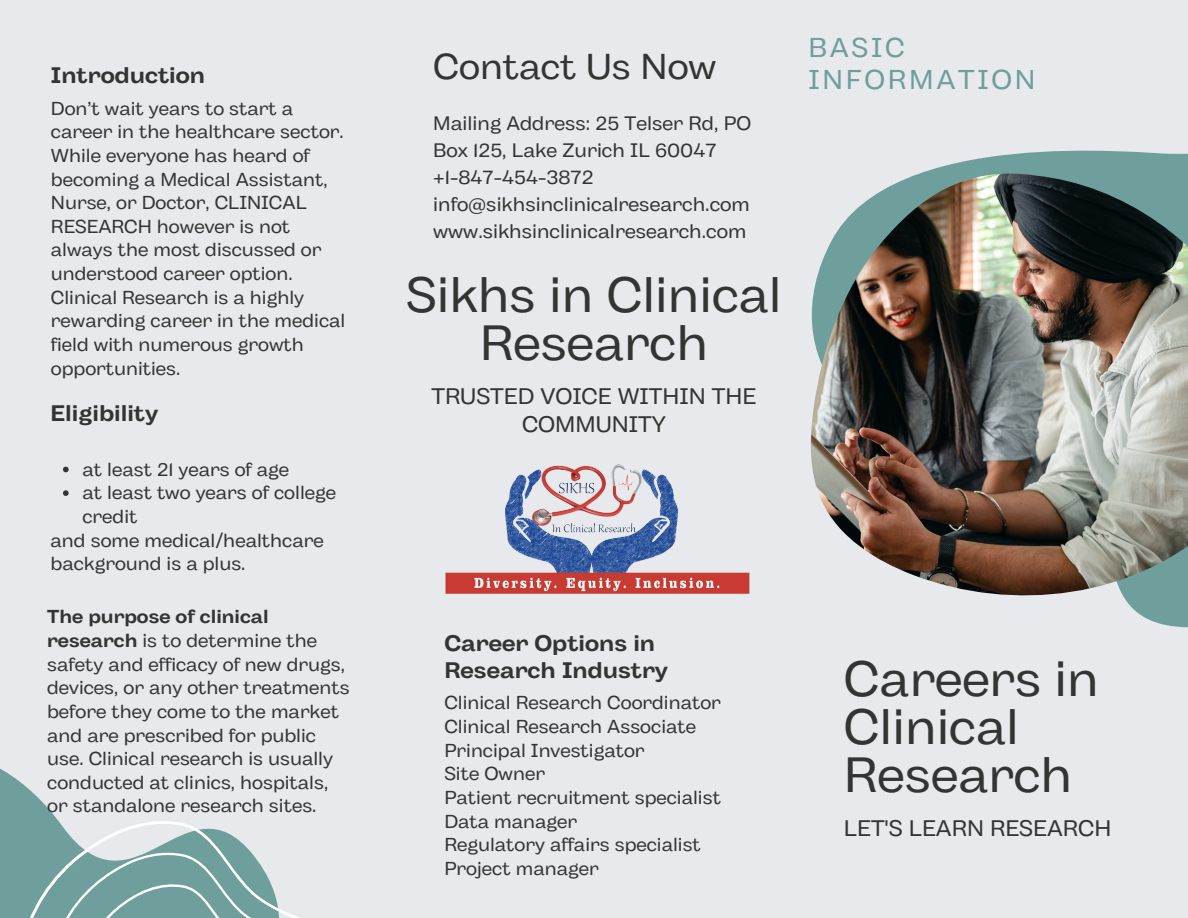
<style>
.page{position:relative;width:1188px;height:918px;background:#e7e9ec}
.page>*{position:absolute;margin:0;border:0;box-sizing:border-box;transform-origin:0 0}
.t1{font:49.5px/48.3px "Body Grotesque Fit";color:#343434}
.t2{font:36px "Body Grotesque Fit";color:#343434}
.t3{font:27.3px/31.8px "Body Grotesque Fit";letter-spacing:.1em;color:#6e9f9c}
.t4{font:700 22.5px/27px "Body Grotesque Fit";color:#343434}
.t5{font:22.5px/28.2px "Body Grotesque Fit";color:#343434;text-align:center}
.t6{font:19.5px/27px "Body Grotesque Fit";color:#343434}
.t7{font:18.75px/23.7px "Body Grotesque Fit";color:#343434}
.s1{font-weight:700}
</style>
<div class="page">
<svg style="left:918px;top:150px;width:270px;height:478px;fill:#6e9f9c"></svg>
<svg style="left:0;top:768px;width:33px;height:25px"></svg>
<svg style="left:0;top:793px;width:236px;height:125px"></svg>
<svg style="left:37px;top:838px;width:262px;height:80px"></svg>
<img style="left:810px;top:174px;width:378px;height:439px">
<svg style="left:63px;top:467px;width:6px;height:5px"></svg>
<svg style="left:63px;top:490px;width:6px;height:6px"></svg>
<img style="left:445px;top:464px;width:305px;height:130px">
<p class="t4" style="left:51px;top:64px;width:156px">Introduction</p>
<p class="t7" style="left:51px;top:98px;width:296px">Don’t wait years to start a career in the healthcare sector.<br>While everyone has heard of becoming a Medical Assistant,<br>Nurse, or Doctor, CLINICAL<br>RESEARCH however is not always the most discussed or understood career option.<br>Clinical Research is a highly rewarding career in the medical field with numerous growth opportunities.</p>
<p class="t4" style="left:51px;top:401px;width:109px">Eligibility</p>
<p class="t7" style="left:82px;top:459px;width:208px">at least 21 years of age</p>
<p class="t7" style="left:82px;top:482px;width:255px">at least two years of college</p>
<p class="t7" style="left:82px;top:506px;width:56px">credit</p>
<p class="t7" style="left:51px;top:530px;width:275px">and some medical/healthcare</p>
<p class="t7" style="left:51px;top:553px;width:196px">background is a plus.</p>
<p class="t7" style="left:47px;top:607px;width:304px"><span class="s1">The purpose of clinical research</span> is to determine the safety and efficacy of new drugs, devices, or any other treatments before they come to the market and are prescribed for public use. Clinical research is usually conducted at clinics, hospitals, or standalone research sites.</p>
<h2 class="t2" style="left:433px;top:46px;width:285px">Contact Us Now</h2>
<p class="t6" style="left:433px;top:112px;width:319px">Mailing Address: 25 Telser Rd, PO<br>Box 125, Lake Zurich IL 60047 +1-847-454-3872 info@sikhsinclinicalresearch.com www.sikhsinclinicalresearch.com</p>
<h1 class="t1" style="left:406px;top:274px;width:377px;text-align:center">Sikhs in Clinical<br>Research</h1>
<p class="t5" style="left:431px;top:384px;width:326px">TRUSTED VOICE WITHIN THE<br>COMMUNITY</p>
<h3 class="t3" style="left:808px;top:34px;width:228px">BASIC<br>INFORMATION</h3>
<p class="t4" style="left:444px;top:632px;width:225px">Career Options in<br>Research Industry</p>
<p class="t7" style="left:444px;top:693px;width:278px">Clinical Research Coordinator<br>Clinical Research Associate<br>Principal Investigator<br>Site Owner<br>Patient recruitment specialist<br>Data manager<br>Regulatory affairs specialist<br>Project manager</p>
<h1 class="t1" style="left:844px;top:658px;width:256px">Careers in<br>Clinical<br>Research</h1>
<p class="t5" style="left:844px;top:816px;width:269px">LET'S LEARN RESEARCH</p>
</div>
